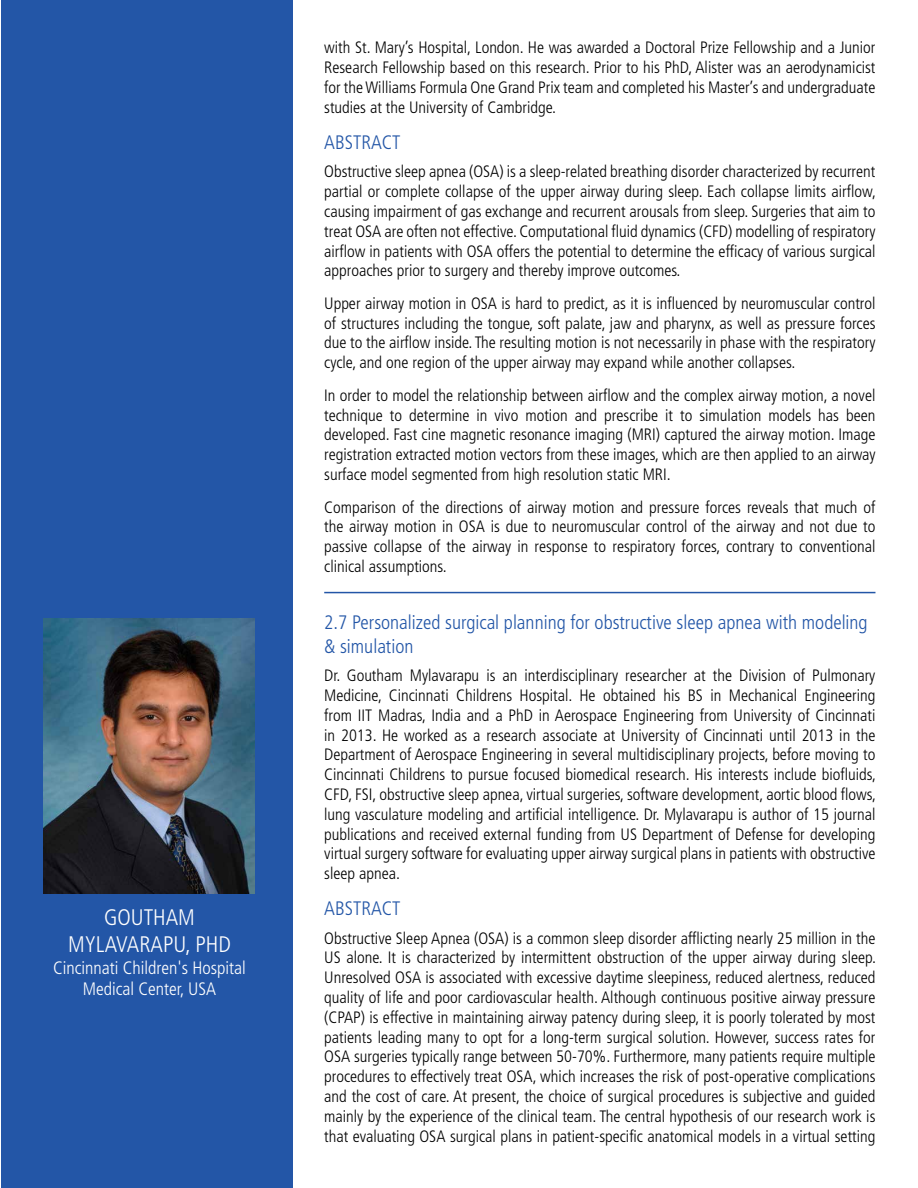
<style>
.page{position:relative;width:918px;height:1188px;background:#fff}
.page>*{position:absolute;margin:0;border:0;box-sizing:border-box;transform-origin:0 0}
.t1{font:300 condensed 22.5px/27px "Frutiger";color:#fff;text-align:center}
.t2{font:300 condensed 19.5px/23.4px "Frutiger";color:#2356a7}
.t3{font:300 condensed 18px/21.6px "Frutiger";color:#fff;text-align:center}
.t4{font:300 condensed 16.5px/19.8px "Frutiger";color:#000;text-align:justify}
</style>
<div class="page">
<div style="left:1px;top:0;width:292px;height:1188px;background:#2356a7"></div>
<hr style="left:324px;top:592px;width:551px;height:1px;background:#2356a7">
<img style="left:44px;top:618px;width:211px;height:275px">
<h1 class="t1" style="left:68px;top:904px;width:164px">GOUTHAM<br>MYLAVARAPU, PHD</h1>
<p class="t3" style="left:53px;top:957px;width:194px">Cincinnati Children's Hospital<br>Medical Center, USA</p>
<p class="t4" style="left:324px;top:38px;width:553px">with St. Mary’s Hospital, London. He was awarded a Doctoral Prize Fellowship and a Junior Research Fellowship based on this research. Prior to his PhD, Alister was an aerodynamicist for the Williams Formula One Grand Prix team and completed his Master’s and undergraduate studies at the University of Cambridge.</p>
<p class="t2" style="left:324px;top:131px;width:78px">ABSTRACT</p>
<p class="t4" style="left:324px;top:162px;width:553px">Obstructive sleep apnea (OSA) is a sleep-related breathing disorder characterized by recurrent partial or complete collapse of the upper airway during sleep. Each collapse limits airflow, causing impairment of gas exchange and recurrent arousals from sleep. Surgeries that aim to treat OSA are often not effective. Computational fluid dynamics (CFD) modelling of respiratory airflow in patients with OSA offers the potential to determine the efficacy of various surgical approaches prior to surgery and thereby improve outcomes.</p>
<p class="t4" style="left:324px;top:294px;width:553px">Upper airway motion in OSA is hard to predict, as it is influenced by neuromuscular control of structures including the tongue, soft palate, jaw and pharynx, as well as pressure forces due to the airflow inside. The resulting motion is not necessarily in phase with the respiratory cycle, and one region of the upper airway may expand while another collapses.</p>
<p class="t4" style="left:324px;top:385px;width:553px">In order to model the relationship between airflow and the complex airway motion, a novel technique to determine in vivo motion and prescribe it to simulation models has been developed. Fast cine magnetic resonance imaging (MRI) captured the airway motion. Image registration extracted motion vectors from these images, which are then applied to an airway surface model segmented from high resolution static MRI.</p>
<p class="t4" style="left:324px;top:497px;width:553px">Comparison of the directions of airway motion and pressure forces reveals that much of the airway motion in OSA is due to neuromuscular control of the airway and not due to passive collapse of the airway in response to respiratory forces, contrary to conventional clinical assumptions.</p>
<p class="t2" style="left:324px;top:611px;width:545px">2.7 Personalized surgical planning for obstructive sleep apnea with modeling &amp; simulation</p>
<p class="t4" style="left:324px;top:666px;width:553px">Dr. Goutham Mylavarapu is an interdisciplinary researcher at the Division of Pulmonary Medicine, Cincinnati Childrens Hospital. He obtained his BS in Mechanical Engineering from IIT Madras, India and a PhD in Aerospace Engineering from University of Cincinnati in 2013. He worked as a research associate at University of Cincinnati until 2013 in the Department of Aerospace Engineering in several multidisciplinary projects, before moving to Cincinnati Childrens to pursue focused biomedical research. His interests include biofluids, CFD, FSI, obstructive sleep apnea, virtual surgeries, software development, aortic blood flows, lung vasculature modeling and artificial intelligence. Dr. Mylavarapu is author of 15 journal publications and received external funding from US Department of Defense for developing virtual surgery software for evaluating upper airway surgical plans in patients with obstructive sleep apnea.</p>
<p class="t2" style="left:324px;top:897px;width:78px">ABSTRACT</p>
<p class="t4" style="left:324px;top:928px;width:553px">Obstructive Sleep Apnea (OSA) is a common sleep disorder afflicting nearly 25 million in the US alone. It is characterized by intermittent obstruction of the upper airway during sleep.<br>Unresolved OSA is associated with excessive daytime sleepiness, reduced alertness, reduced quality of life and poor cardiovascular health. Although continuous positive airway pressure (CPAP) is effective in maintaining airway patency during sleep, it is poorly tolerated by most patients leading many to opt for a long-term surgical solution. However, success rates for OSA surgeries typically range between 50-70%. Furthermore, many patients require multiple procedures to effectively treat OSA, which increases the risk of post-operative complications and the cost of care. At present, the choice of surgical procedures is subjective and guided mainly by the experience of the clinical team. The central hypothesis of our research work is that evaluating OSA surgical plans in patient-specific anatomical models in a virtual setting</p>
</div>
